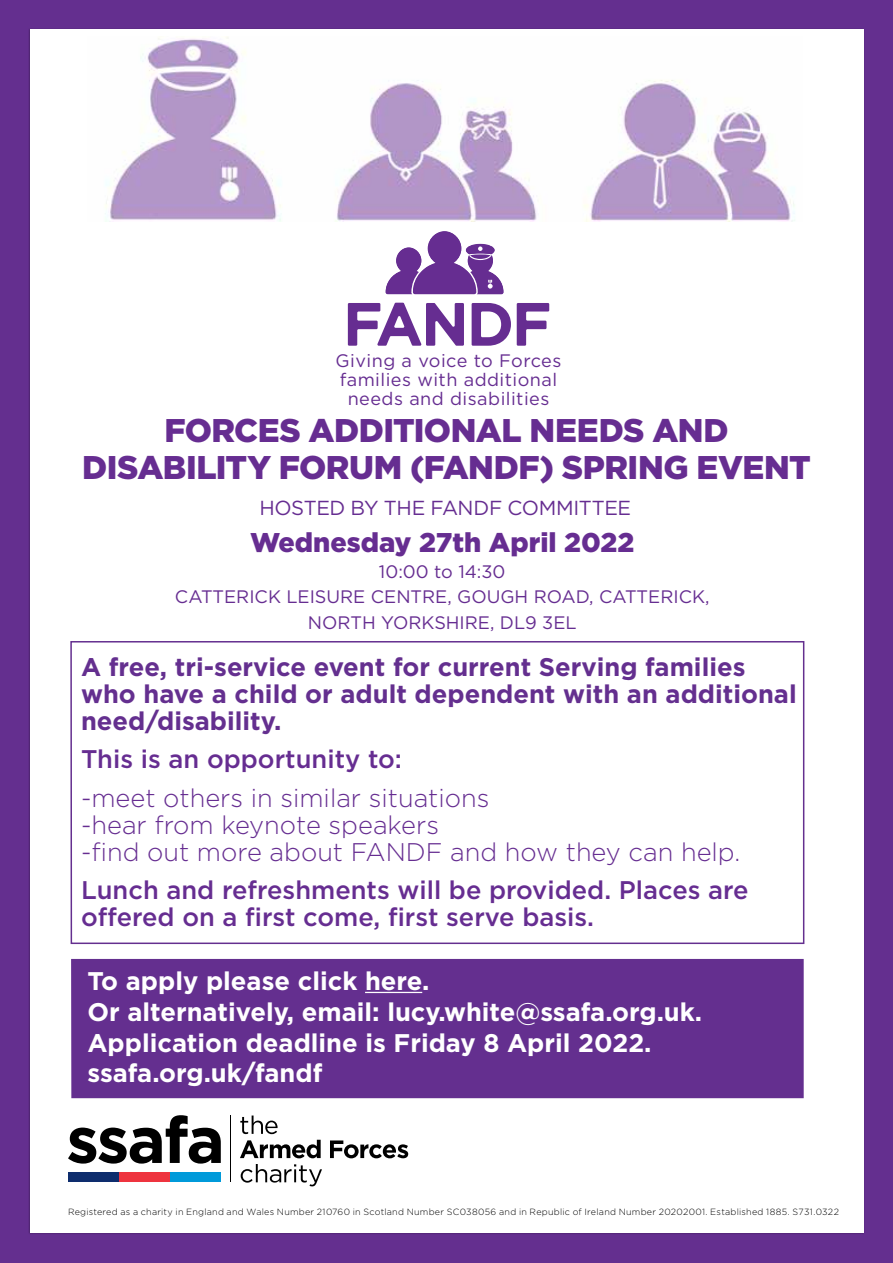
<style>
.page{position:relative;width:893px;height:1263px;background:#642f8f}
.page>*{position:absolute;margin:0;border:0;box-sizing:border-box;transform-origin:0 0}
.t1{font:900 32.85px/37.2px "Gotham";letter-spacing:-.015em;color:#662d91;text-align:center}
.t2{font:900 27.15px "Gotham";color:#662d91}
.t3{font:700 25.5px/30.9px "Gotham";color:#fff}
.t4{font:700 25.5px/27px "Gotham";color:#642f8f}
.t5{font:500 25.5px/27px "Gotham";color:#662d91}
.t6{font:300 25.5px/27px "Gotham";color:#662d91}
.t7{font:20.25px "Gotham";letter-spacing:-.025em;color:#662d91}
.t8{font:18px/25.5px "Gotham";color:#662d91;text-align:center}
.t9{font:18px/19px "Gotham";letter-spacing:.025em;color:#662d91;text-align:center}
.t10{font:300 9px "Gotham";letter-spacing:.03em;color:#000}
</style>
<div class="page">
<div style="left:30px;top:30px;width:833px;height:1203px;background:#fff"></div>
<svg style="left:240px;top:1115px;width:38px;height:19px"></svg>
<svg style="left:240px;top:1140px;width:81px;height:18px"></svg>
<svg style="left:330px;top:1140px;width:78px;height:18px"></svg>
<svg style="left:241px;top:1164px;width:81px;height:22px"></svg>
<hr style="left:230px;top:1115px;width:1px;height:67px;background:#000">
<svg style="left:68px;top:1115px;width:153px;height:48px"></svg>
<div style="left:68px;top:1172px;width:51px;height:10px;background:#0e2d6d"></div>
<div style="left:119px;top:1172px;width:51px;height:10px;background:#ee343f"></div>
<div style="left:170px;top:1172px;width:51px;height:10px;background:#009ada"></div>
<div style="left:71px;top:959px;width:733px;height:139px;background:#642f8f"></div>
<svg style="left:348px;top:303px;width:116px;height:43px"></svg>
<svg style="left:472px;top:303px;width:39px;height:43px"></svg>
<svg style="left:517px;top:303px;width:32px;height:43px"></svg>
<svg style="left:385px;top:231px;width:119px;height:64px"></svg>
<div style="left:70px;top:641px;width:734px;height:303px;border:2px solid #642f8f"></div>
<hr style="left:365px;top:992px;width:57px;height:1px;background:#fff">
<img style="left:105px;top:37px;width:690px;height:185px">
<h3 class="t9" style="left:336px;top:351px;width:227px">Giving a voice to Forces families with additional needs and disabilities</h3>
<h1 class="t1" style="left:82px;top:411px;width:730px">FORCES ADDITIONAL NEEDS AND<br>DISABILITY FORUM (FANDF) SPRING EVENT</h1>
<h3 class="t7" style="left:259px;top:495px;width:373px">HOSTED BY THE FANDF COMMITTEE</h3>
<h2 class="t2" style="left:250px;top:524px;width:386px">Wednesday 27th April 2022</h2>
<h3 class="t8" style="left:175px;top:558px;width:536px">10:00 to 14:30<br>CATTERICK LEISURE CENTRE, GOUGH ROAD, CATTERICK,<br>NORTH YORKSHIRE, DL9 3EL</h3>
<h3 class="t4" style="left:81px;top:653px;width:717px">A free, tri-service event for current Serving families who have a child or adult dependent with an additional need/disability.</h3>
<h3 class="t5" style="left:81px;top:746px;width:322px">This is an opportunity to:</h3>
<h3 class="t6" style="left:81px;top:784px;width:661px">-meet others in similar situations<br>-hear from keynote speakers<br>-find out more about FANDF and how they can help.</h3>
<h3 class="t5" style="left:81px;top:876px;width:669px">Lunch and refreshments will be provided. Places are offered on a first come, first serve basis.</h3>
<h3 class="t3" style="left:87px;top:965px;width:616px">To apply please click here.<br>Or alternatively, email: lucy.white@ssafa.org.uk.<br>Application deadline is Friday 8 April 2022. ssafa.org.uk/fandf</h3>
<p class="t10" style="left:68px;top:1206px;width:772px">Registered as a charity in England and Wales Number 210760 in Scotland Number SC038056 and in Republic of Ireland Number 20202001. Established 1885. S731.0322</p>
</div>
